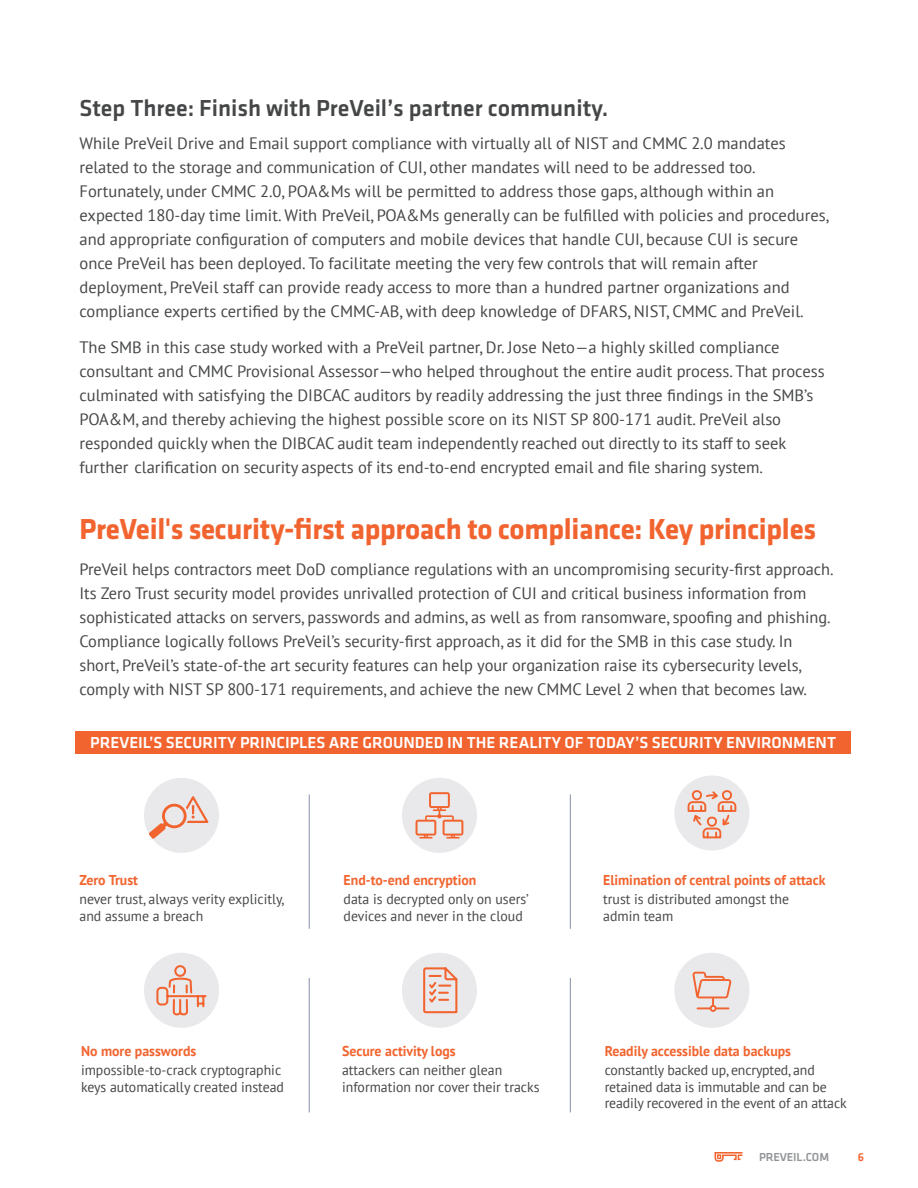
<style>
.page{position:relative;width:918px;height:1188px;background:#fff}
.page>*{position:absolute;margin:0;border:0;box-sizing:border-box;transform-origin:0 0}
.Hed1{font:700 30px "Klavika";letter-spacing:-.01em;color:#f2642f}
.Subhed1{font:500 24px "Klavika";color:#454647}
.BodyText-PTsans{font:16.5px/24px "PT Sans";color:#454647}
.ChartHed{font:500 16.5px "Klavika";color:#fff}
.SidebarPTsans{font:14.25px/16.5px "PT Sans";color:#454647}
.SidebarPTsans-2{font:700 14.25px "PT Sans";color:#f2642f}
.t1{font:500 12px "Klavika";letter-spacing:-.01em;color:#939598}
.t2{font:500 12px "Klavika";color:#f2642f}
</style>
<div class="page">
<svg style="left:714px;top:1152px;width:29px;height:10px"></svg>
<div style="left:76px;top:731px;width:775px;height:23px;background:#f2642f"></div>
<div style="left:674px;top:775px;width:75px;height:76px;background:#e9e9eb;border-radius:50%"></div>
<svg style="left:687px;top:790px;width:50px;height:49px"></svg>
<hr style="left:570px;top:794px;width:1px;height:135px;background:#858fa6">
<hr style="left:570px;top:978px;width:1px;height:134px;background:#858fa6">
<hr style="left:309px;top:794px;width:1px;height:135px;background:#858fa6">
<hr style="left:309px;top:978px;width:1px;height:134px;background:#858fa6">
<div style="left:144px;top:778px;width:75px;height:75px;background:#e9e9eb;border-radius:50%"></div>
<div style="left:402px;top:778px;width:75px;height:75px;background:#e9e9eb;border-radius:50%"></div>
<svg style="left:416px;top:792px;width:47px;height:47px"></svg>
<div style="left:144px;top:953px;width:75px;height:75px;background:#e9e9eb;border-radius:50%"></div>
<svg style="left:149px;top:778px;width:59px;height:237px"></svg>
<div style="left:402px;top:953px;width:75px;height:75px;background:#e9e9eb;border-radius:50%"></div>
<svg style="left:423px;top:967px;width:35px;height:47px"></svg>
<div style="left:674px;top:953px;width:75px;height:75px;background:#e9e9eb;border-radius:50%"></div>
<svg style="left:692px;top:972px;width:39px;height:40px"></svg>
<p class="Subhed1" style="left:80px;top:94px;width:530px">Step Three: Finish with PreVeil’s partner community.</p>
<p class="BodyText-PTsans" style="left:80px;top:130px;width:751px">While PreVeil Drive and Email support compliance with virtually all of NIST and CMMC 2.0 mandates related to the storage and communication of CUI, other mandates will need to be addressed too.<br>Fortunately, under CMMC 2.0, POA&amp;Ms will be permitted to address those gaps, although within an expected 180-day time limit. With PreVeil, POA&amp;Ms generally can be fulfilled with policies and procedures, and appropriate configuration of computers and mobile devices that handle CUI, because CUI is secure once PreVeil has been deployed. To facilitate meeting the very few controls that will remain after deployment, PreVeil staff can provide ready access to more than a hundred partner organizations and compliance experts certified by the CMMC-AB, with deep knowledge of DFARS, NIST, CMMC and PreVeil.</p>
<p class="BodyText-PTsans" style="left:80px;top:334px;width:747px">The SMB in this case study worked with a PreVeil partner, Dr. Jose Neto—a highly skilled compliance consultant and CMMC Provisional Assessor—who helped throughout the entire audit process. That process culminated with satisfying the DIBCAC auditors by readily addressing the just three findings in the SMB’s POA&amp;M, and thereby achieving the highest possible score on its NIST SP 800-171 audit. PreVeil also responded quickly when the DIBCAC audit team independently reached out directly to its staff to seek further clarification on security aspects of its end-to-end encrypted email and file sharing system.</p>
<p class="Hed1" style="left:80px;top:512px;width:738px">PreVeil's security-first approach to compliance: Key principles</p>
<p class="BodyText-PTsans" style="left:80px;top:556px;width:756px">PreVeil helps contractors meet DoD compliance regulations with an uncompromising security-first approach.<br>Its Zero Trust security model provides unrivalled protection of CUI and critical business information from sophisticated attacks on servers, passwords and admins, as well as from ransomware, spoofing and phishing.<br>Compliance logically follows PreVeil’s security-first approach, as it did for the SMB in this case study. In short, PreVeil’s state-of-the art security features can help your organization raise its cybersecurity levels, comply with NIST SP 800-171 requirements, and achieve the new CMMC Level 2 when that becomes law.</p>
<p class="ChartHed" style="left:90px;top:734px;width:747px">PREVEIL’S SECURITY PRINCIPLES ARE GROUNDED IN THE REALITY OF TODAY’S SECURITY ENVIRONMENT</p>
<p class="SidebarPTsans-2" style="left:80px;top:870px;width:60px">Zero Trust</p>
<p class="SidebarPTsans" style="left:80px;top:891px;width:206px">never trust, always verity explicitly, and assume a breach</p>
<p class="SidebarPTsans-2" style="left:81px;top:1041px;width:117px">No more passwords</p>
<p class="SidebarPTsans" style="left:81px;top:1062px;width:205px">impossible-to-crack cryptographic keys automatically created instead</p>
<p class="SidebarPTsans-2" style="left:344px;top:870px;width:134px">End-to-end encryption</p>
<p class="SidebarPTsans" style="left:344px;top:891px;width:187px">data is decrypted only on users’ devices and never in the cloud</p>
<p class="SidebarPTsans-2" style="left:342px;top:1041px;width:115px">Secure activity logs</p>
<p class="SidebarPTsans" style="left:342px;top:1062px;width:199px">attackers can neither glean information nor cover their tracks</p>
<p class="SidebarPTsans-2" style="left:603px;top:870px;width:224px">Elimination of central points of attack</p>
<p class="SidebarPTsans" style="left:603px;top:891px;width:187px">trust is distributed amongst the admin team</p>
<p class="SidebarPTsans-2" style="left:605px;top:1041px;width:188px">Readily accessible data backups</p>
<p class="SidebarPTsans" style="left:605px;top:1062px;width:244px">constantly backed up, encrypted, and retained data is immutable and can be readily recovered in the event of an attack</p>
<p class="t1" style="left:759px;top:1150px;width:72px">PREVEIL.COM</p>
<p class="t2" style="left:858px;top:1150px;width:8px">6</p>
</div>
